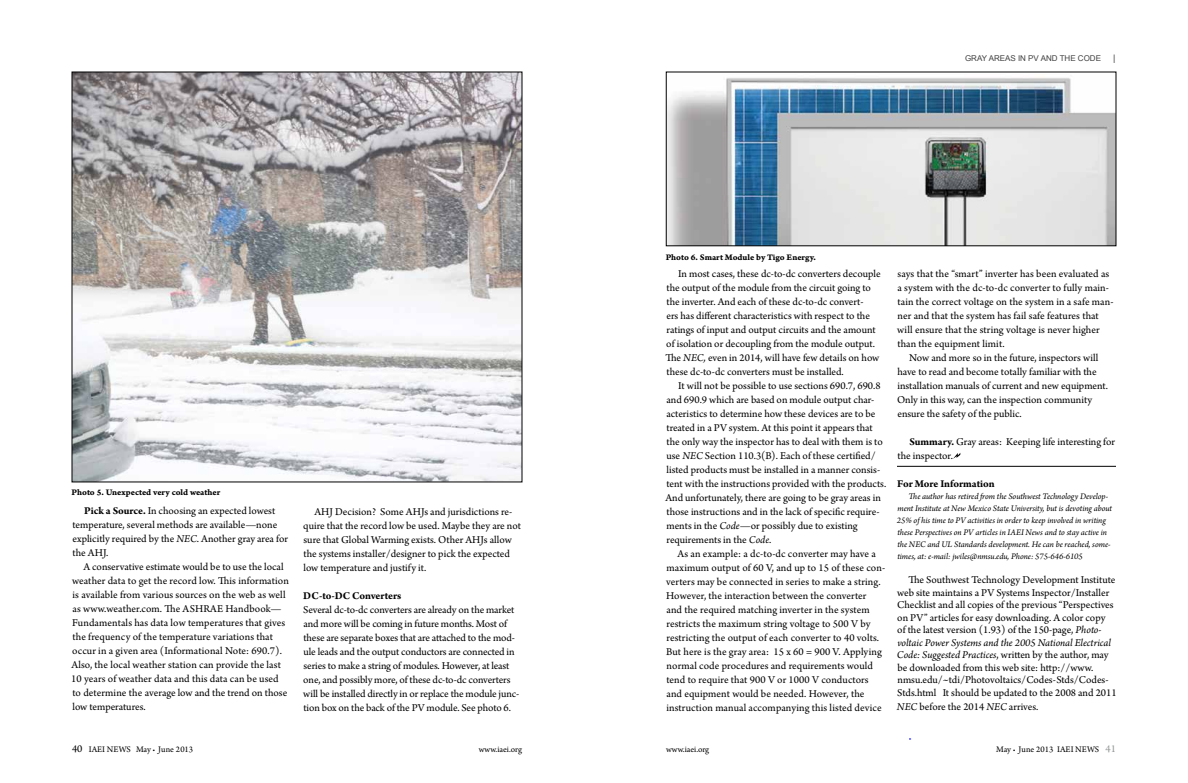
<style>
.page{position:relative;width:1188px;height:783px;background:#fff}
.page>*{position:absolute;margin:0;border:0;box-sizing:border-box;transform-origin:0 0}
.t1{font:11px/14px "Arno Pro";color:#000}
.t2{font:700 11px "Arno Pro";letter-spacing:-.005em;color:#000}
.t3{font:italic 9px/12px "Arno Pro";letter-spacing:-.005em;color:#000}
.t4{font:9px "Arno Pro";color:#000}
.t5{font:9px "Arno Pro Bold Caption";letter-spacing:-.005em;color:#000}
.t6{font:9px "Arial";color:#414042}
.t7{font:8px "Arial";color:#414042}
.s1{font-weight:700}
.s2{font-style:italic}
.s3{font-size:11px}
.s4{font-size:14px}
.s5{font-size:11px;color:#939598}
</style>
<div class="page">
<img style="left:74px;top:74px;width:446px;height:406px">
<hr style="left:897px;top:466px;width:219px;height:1px;background:#000">
<svg style="left:953px;top:453px;width:7px;height:6px"></svg>
<img style="left:668px;top:77px;width:446px;height:167px">
<p class="t5" style="left:72px;top:487px;width:150px">Photo 5. Unexpected very cold weather</p>
<p class="t1" style="left:72px;top:505px;width:217px;text-indent:12px"><span class="s1">Pick a Source.</span> In choosing an expected lowest temperature, several methods are available—none explicitly required by the <span class="s2">NEC</span>. Another gray area for the AHJ.</p>
<p class="t1" style="left:71px;top:561px;width:219px;text-indent:12px">A conservative estimate would be to use the local weather data to get the record low. This information is available from various sources on the web as well as www.weather.com. The ASHRAE Handbook— Fundamentals has data low temperatures that gives the frequency of the temperature variations that occur in a given area (Informational Note: 690.7).<br>Also, the local weather station can provide the last 10 years of weather data and this data can be used to determine the average low and the trend on those low temperatures.</p>
<p class="t1" style="left:303px;top:505px;width:219px;text-indent:11px">AHJ Decision? Some AHJs and jurisdictions re&shy;quire that the record low be used. Maybe they are not sure that Global Warming exists. Other AHJs allow the systems installer/designer to pick the expected low temperature and justify it.</p>
<p class="t2" style="left:303px;top:589px;width:100px">DC-to-DC Converters</p>
<p class="t1" style="left:303px;top:603px;width:218px">Several dc-to-dc converters are already on the market and more will be coming in future months. Most of these are separate boxes that are attached to the mod&shy;ule leads and the output conductors are connected in series to make a string of modules. However, at least one, and possibly more, of these dc-to-dc converters will be installed directly in or replace the module junc&shy;tion box on the back of the PV module. See photo 6.</p>
<p class="t7" style="left:965px;top:53px;width:138px">GRAY AREAS IN PV AND THE CODE</p>
<p class="t6" style="left:1113px;top:52px;width:4px">|</p>
<p class="t5" style="left:666px;top:252px;width:152px">Photo 6. Smart Module by Tigo Energy.</p>
<p class="t1" style="left:665px;top:267px;width:217px;text-indent:13px">In most cases, these dc-to-dc converters decouple the output of the module from the circuit going to the inverter. And each of these dc-to-dc convert-<br>ers has different characteristics with respect to the ratings of input and output circuits and the amount of isolation or decoupling from the module output.<br>The <span class="s2">NEC,</span> even in 2014, will have few details on how these dc-to-dc converters must be installed.</p>
<p class="t1" style="left:665px;top:379px;width:222px;text-indent:13px">It will not be possible to use sections 690.7, 690.8 and 690.9 which are based on module output char&shy;acteristics to determine how these devices are to be treated in a PV system. At this point it appears that the only way the inspector has to deal with them is to use <span class="s2">NEC</span> Section 110.3(B). Each of these certified/ listed products must be installed in a manner consis&shy;tent with the instructions provided with the products.<br>And unfortunately, there are going to be gray areas in those instructions and in the lack of specific require&shy;ments in the <span class="s2">Code</span>—or possibly due to existing requirements in the <span class="s2">Code</span>.</p>
<p class="t1" style="left:666px;top:547px;width:221px;text-indent:11px">As an example: a dc-to-dc converter may have a maximum output of 60 V, and up to 15 of these con&shy;verters may be connected in series to make a string.<br>However, the interaction between the converter<br>and the required matching inverter in the system restricts the maximum string voltage to 500 V by restricting the output of each converter to 40 volts.<br>But here is the gray area: 15 x 60 = 900 V. Applying normal code procedures and requirements would tend to require that 900 V or 1000 V conductors and equipment would be needed. However, the instruction manual accompanying this listed device</p>
<p class="t1" style="left:897px;top:267px;width:218px">says that the “smart” inverter has been evaluated as a system with the dc-to-dc converter to fully main&shy;tain the correct voltage on the system in a safe man&shy;ner and that the system has fail safe features that will ensure that the string voltage is never higher than the equipment limit.</p>
<p class="t1" style="left:897px;top:351px;width:213px;text-indent:12px">Now and more so in the future, inspectors will have to read and become totally familiar with the installation manuals of current and new equipment.<br>Only in this way, can the inspection community ensure the safety of the public.</p>
<p class="t1" style="left:897px;top:435px;width:219px;text-indent:12px"><span class="s1">Summary.</span> Gray areas: Keeping life interesting for the inspector.</p>
<p class="t2" style="left:897px;top:477px;width:99px">For More Information</p>
<p class="t3" style="left:897px;top:491px;width:217px;text-indent:12px">The author has retired from the Southwest Technology Develop&shy;ment Institute at New Mexico State University, but is devoting about 25% of his time to PV activities in order to keep involved in writing these Perspectives on PV articles in IAEI News and to stay active in the NEC and UL Standards development. He can be reached, some&shy;times, at: e-mail: jwiles@nmsu.edu, Phone: 575-646-6105</p>
<p class="t1" style="left:897px;top:574px;width:221px;line-height:12.5px;text-indent:11px">The Southwest Technology Development Institute web site maintains a PV Systems Inspector/Installer Checklist and all copies of the previous “Perspectives on PV” articles for easy downloading. A color copy<br>of the latest version (1.93) of the 150-page, <span class="s2">Photo&shy;voltaic Power Systems and the 2005 National Electrical Code: Suggested Practices</span>, written by the author, may be downloaded from this web site: http://www. nmsu.edu/~tdi/Photovoltaics/Codes-Stds/Codes-Stds.html It should be updated to the 2008 and 2011</p>
<p class="t1" style="left:897px;top:700px;width:143px"><span class="s2">NEC</span> before the 2014 <span class="s2">NEC</span> arrives.</p>
<p class="t4" style="left:72px;top:744px;width:123px"><span class="s3">40</span> IAEI NEWS May <span class="s4">.</span> June 2013</p>
<p class="t4" style="left:479px;top:744px;width:45px">www.iaei.org</p>
<p class="t4" style="left:666px;top:745px;width:45px">www.iaei.org</p>
<p class="t4" style="left:996px;top:745px;width:121px">May <span class="s4">.</span> June 2013 IAEI NEWS <span class="s5">41</span></p>
</div>
